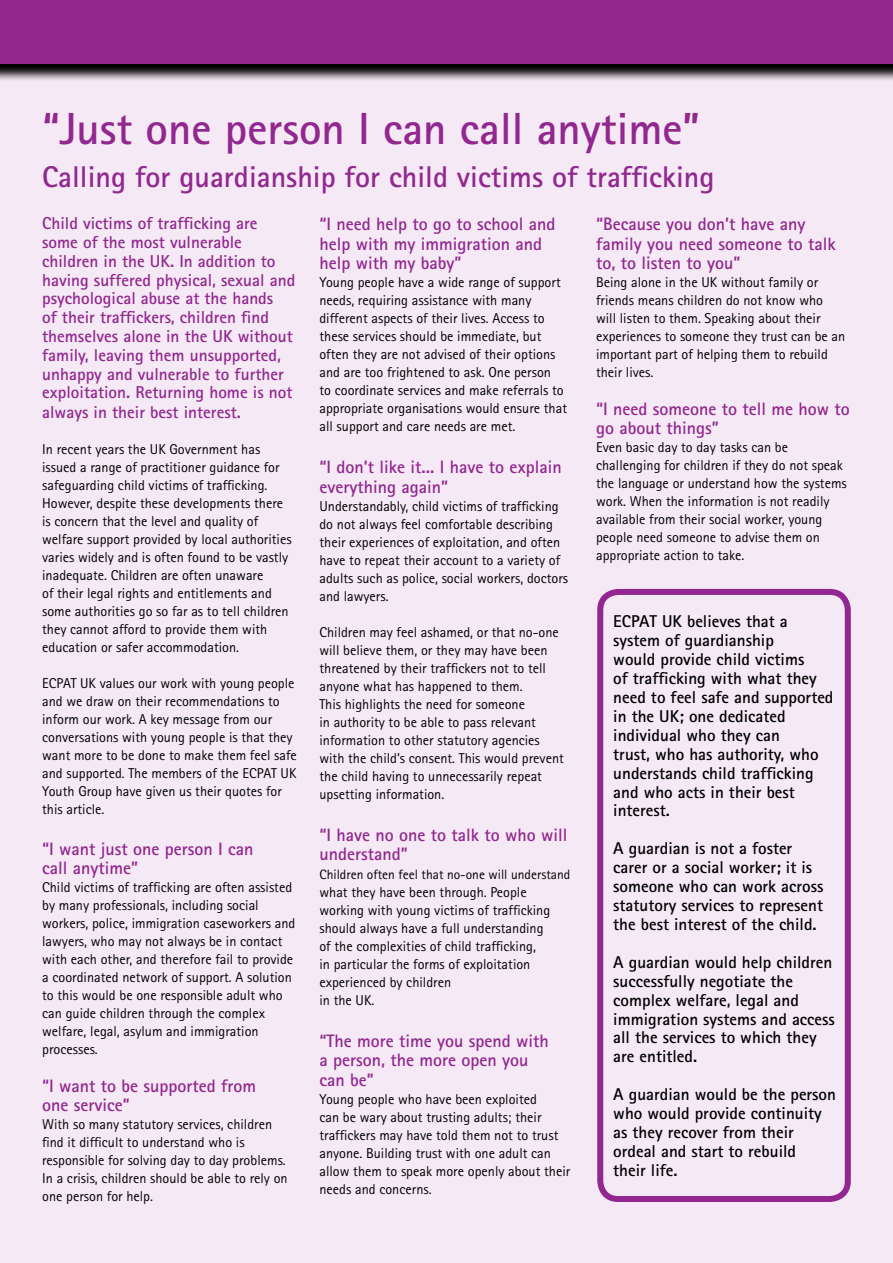
<style>
.page{position:relative;width:893px;height:1263px;background:#fff}
.page>*{position:absolute;margin:0;border:0;box-sizing:border-box;transform-origin:0 0}
.t1{font:700 45px "Rotis Sans Serif";color:#91278f}
.t2{font:700 30px "Rotis Sans Serif";color:#91278f}
.t3{font:700 18px/19.5px "Rotis Sans Serif";color:#91278f}
.t4{font:700 17.25px/18.8px "Rotis Sans Serif";color:#91278f}
.t5{font:700 17.1px/18.9px "Rotis Sans Serif";color:#000}
.t6{font:14.25px/18px "Rotis Sans Serif";color:#000}
.t7{font:13.5px "Rotis Sans Serif";color:#000}
</style>
<div class="page">
<div style="left:0;top:61px;width:892px;height:1201px;background:#f4e9f4"></div>
<svg style="left:0;top:63px;width:892px;height:17px;background:#5e545e"></svg>
<div style="left:0;top:0;width:892px;height:63px;background:#91278f"></div>
<div style="left:597px;top:589px;width:253px;height:612px;border:6px solid #91278f;border-radius:18px"></div>
<h1 class="t1" style="left:42px;top:100px;width:659px">“Just one person I can call anytime”</h1>
<h2 class="t2" style="left:42px;top:158px;width:673px">Calling for guardianship for child victims of trafficking</h2>
<p class="t4" style="left:42px;top:214px;width:254px">Child victims of trafficking are some of the most vulnerable children in the UK. In addition to having suffered physical, sexual and psychological abuse at the hands<br>of their traffickers, children find themselves alone in the UK without family, leaving them unsupported, unhappy and vulnerable to further exploitation. Returning home is not always in their best interest.</p>
<p class="t6" style="left:42px;top:440px;width:251px">In recent years the UK Government has issued a range of practitioner guidance for safeguarding child victims of trafficking.<br>However, despite these developments there is concern that the level and quality of welfare support provided by local authorities varies widely and is often found to be vastly inadequate. Children are often unaware<br>of their legal rights and entitlements and some authorities go so far as to tell children they cannot afford to provide them with education or safer accommodation.</p>
<p class="t6" style="left:42px;top:674px;width:256px">ECPAT UK values our work with young people and we draw on their recommendations to inform our work. A key message from our conversations with young people is that they want more to be done to make them feel safe and supported. The members of the ECPAT UK Youth Group have given us their quotes for this article.</p>
<p class="t3" style="left:42px;top:838px;width:213px">“I want just one person I can call anytime”</p>
<p class="t6" style="left:42px;top:878px;width:255px">Child victims of trafficking are often assisted by many professionals, including social workers, police, immigration caseworkers and lawyers, who may not always be in contact with each other, and therefore fail to provide a coordinated network of support. A solution to this would be one responsible adult who can guide children through the complex welfare, legal, asylum and immigration processes.</p>
<p class="t3" style="left:42px;top:1075px;width:215px">“I want to be supported from one service”</p>
<p class="t6" style="left:42px;top:1115px;width:247px">With so many statutory services, children find it difficult to understand who is responsible for solving day to day problems.<br>In a crisis, children should be able to rely on one person for help.</p>
<p class="t3" style="left:319px;top:214px;width:237px">“I need help to go to school and help with my immigration and help with my baby”</p>
<p class="t6" style="left:319px;top:273px;width:249px">Young people have a wide range of support needs, requiring assistance with many different aspects of their lives. Access to these services should be immediate, but often they are not advised of their options and are too frightened to ask. One person<br>to coordinate services and make referrals to appropriate organisations would ensure that all support and care needs are met.</p>
<p class="t3" style="left:319px;top:457px;width:244px">“I don’t like it... I have to explain everything again”</p>
<p class="t6" style="left:319px;top:496px;width:250px">Understandably, child victims of trafficking do not always feel comfortable describing their experiences of exploitation, and often have to repeat their account to a variety of adults such as police, social workers, doctors and lawyers.</p>
<p class="t6" style="left:319px;top:622px;width:246px">Children may feel ashamed, or that no-one will believe them, or they may have been threatened by their traffickers not to tell anyone what has happened to them.<br>This highlights the need for someone<br>in authority to be able to pass relevant information to other statutory agencies with the child’s consent. This would prevent the child having to unnecessarily repeat upsetting information.</p>
<p class="t3" style="left:319px;top:824px;width:249px">“I have no one to talk to who will understand”</p>
<p class="t7" style="left:319px;top:865px;width:252px">Children often feel that no-one will understand</p>
<p class="t6" style="left:319px;top:882px;width:232px">what they have been through. People working with young victims of trafficking should always have a full understanding of the complexities of child trafficking,<br>in particular the forms of exploitation experienced by children<br>in the UK.</p>
<p class="t3" style="left:319px;top:1030px;width:231px">“The more time you spend with a person, the more open you can be”</p>
<p class="t6" style="left:319px;top:1089px;width:252px">Young people who have been exploited<br>can be wary about trusting adults; their traffickers may have told them not to trust anyone. Building trust with one adult can allow them to speak more openly about their needs and concerns.</p>
<p class="t3" style="left:596px;top:214px;width:241px">“Because you don’t have any family you need someone to talk to, to listen to you”</p>
<p class="t6" style="left:596px;top:273px;width:250px">Being alone in the UK without family or friends means children do not know who will listen to them. Speaking about their experiences to someone they trust can be an important part of helping them to rebuild their lives.</p>
<p class="t3" style="left:596px;top:398px;width:255px">“I need someone to tell me how to go about things”</p>
<p class="t6" style="left:596px;top:438px;width:252px">Even basic day to day tasks can be challenging for children if they do not speak the language or understand how the systems work. When the information is not readily available from their social worker, young people need someone to advise them on appropriate action to take.</p>
<p class="t5" style="left:613px;top:611px;width:222px">ECPAT UK believes that a system of guardianship<br>would provide child victims<br>of trafficking with what they need to feel safe and supported in the UK; one dedicated individual who they can<br>trust, who has authority, who understands child trafficking and who acts in their best interest.</p>
<p class="t5" style="left:613px;top:838px;width:211px">A guardian is not a foster carer or a social worker; it is someone who can work across statutory services to represent the best interest of the child.</p>
<p class="t5" style="left:613px;top:952px;width:223px">A guardian would help children successfully negotiate the complex welfare, legal and immigration systems and access all the services to which they are entitled.</p>
<p class="t5" style="left:613px;top:1084px;width:224px">A guardian would be the person who would provide continuity as they recover from their ordeal and start to rebuild<br>their life.</p>
</div>
